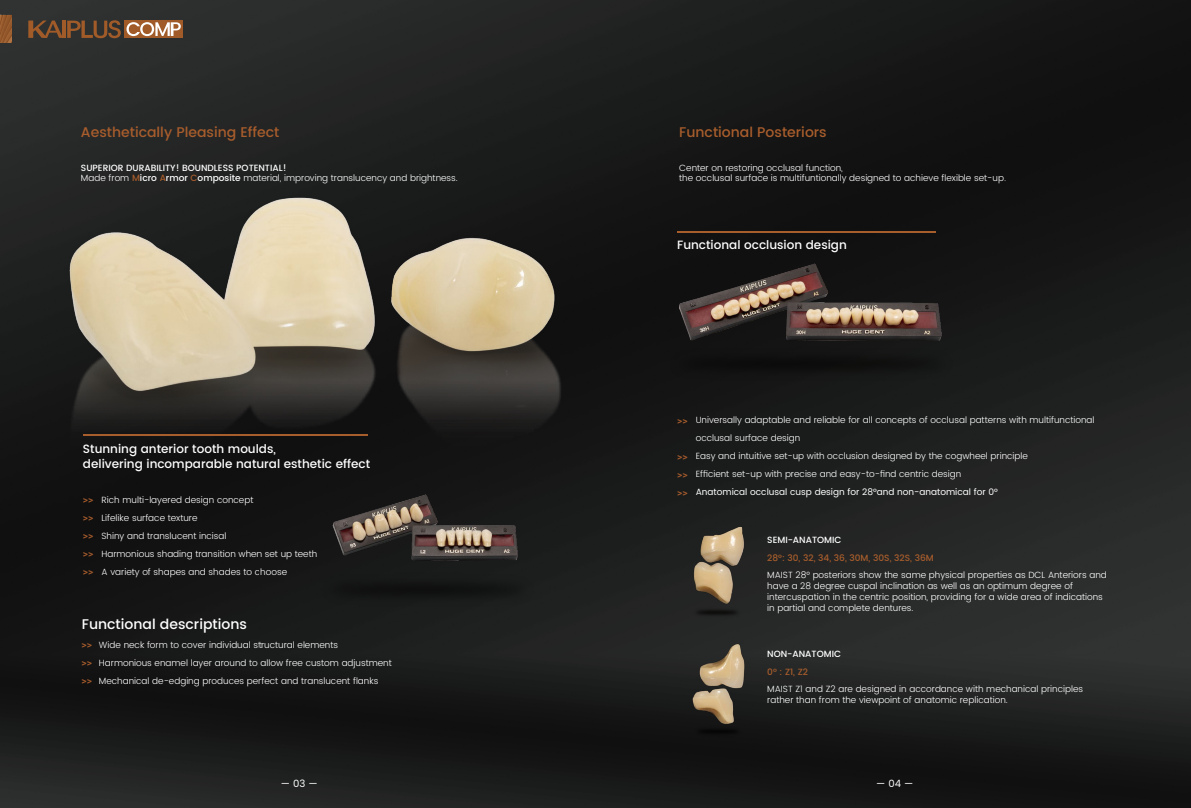
<style>
.page{position:relative;width:1191px;height:808px;background:#fff}
.page>*{position:absolute;margin:0;border:0;box-sizing:border-box;transform-origin:0 0}
.t1{font:500 14px "Poppins";color:#a85d2c}
.t2{font:500 14px "Poppins";color:#fff}
.t3{font:500 12px/14.4px "Poppins";color:#fff}
.t4{font:500 10px/18px "Roboto";color:#a85d2c;text-align:justify}
.t5{font:10px "Poppins";color:#fff}
.t6{font:300 9px/18px "Poppins";color:#fff}
.t7{font:500 9px/10.8px "Poppins";color:#fff}
.t8{font:9px "Poppins";color:#fff}
.t9{font:500 9px "Poppins";color:#a85d2c}
.s1{font-weight:300}
.s2{color:#a85d2c}
.s3{font-family:"Adobe Song Std"}
</style>
<div class="page">
<img style="left:0;top:0;width:1191px;height:808px">
<img style="left:41px;top:190px;width:554px;height:293px">
<hr style="left:677px;top:231px;width:258px;height:1px;background:#a85d2c">
<img style="left:691px;top:520px;width:55px;height:55px">
<img style="left:691px;top:650px;width:55px;height:44px">
<hr style="left:83px;top:434px;width:284px;height:2px;background:#a85d2c">
<img style="left:324px;top:483px;width:200px;height:32px">
<img style="left:673px;top:259px;width:272px;height:30px">
<img style="left:0;top:15px;width:11px;height:28px">
<div style="left:124px;top:20px;width:59px;height:18px;background:#a15b29"></div>
<svg style="left:28px;top:20px;width:153px;height:18px"></svg>
<img style="left:259px;top:515px;width:337px;height:151px">
<img style="left:660px;top:575px;width:113px;height:75px">
<img style="left:661px;top:694px;width:113px;height:75px">
<img style="left:607px;top:289px;width:408px;height:151px">
<h1 class="t1" style="left:81px;top:122px;width:200px">Aesthetically Pleasing Effect</h1>
<p class="t7" style="left:81px;top:162px;width:378px">SUPERIOR DURABILITY! BOUNDLESS POTENTIAL!<br><span class="s1">Made from</span> <span class="s2">M</span>icro <span class="s2">A</span>rmor <span class="s2">C</span>omposite <span class="s1">material, improving translucency and brightness.</span></p>
<h2 class="t3" style="left:83px;top:442px;width:289px">Stunning anterior tooth moulds,<br>delivering incomparable natural esthetic effect</h2>
<p class="t6" style="left:101px;top:491px;width:217px">Rich multi-layered design concept<br>Lifelike surface texture<br>Shiny and translucent incisal<br>Harmonious shading transition when set up teeth A variety of shapes and shades to choose</p>
<p class="t4" style="left:83px;top:490px;width:12px">&gt;&gt; &gt;&gt; &gt;&gt; &gt;&gt; &gt;&gt;</p>
<h1 class="t2" style="left:82px;top:613px;width:167px">Functional descriptions</h1>
<p class="t6" style="left:99px;top:636px;width:294px">Wide neck form to cover individual structural elements<br>Harmonious enamel layer around to allow free custom adjustment<br>Mechanical de-edging produces perfect and translucent flanks</p>
<p class="t4" style="left:81px;top:635px;width:12px">&gt;&gt; &gt;&gt; &gt;&gt;</p>
<h1 class="t1" style="left:679px;top:122px;width:149px">Functional Posteriors</h1>
<p class="t6" style="left:679px;top:162px;width:328px;line-height:10.8px">Center on restoring occlusal function,<br>the occlusal surface is multifuntionally designed to achieve flexible set-up<span class="s3">.</span></p>
<h2 class="t3" style="left:677px;top:238px;width:171px">Functional occlusion design</h2>
<p class="t4" style="left:677px;top:411px;width:12px">&gt;&gt;</p>
<p class="t4" style="left:677px;top:447px;width:12px">&gt;&gt; &gt;&gt; &gt;&gt;</p>
<p class="t6" style="left:695px;top:411px;width:400px">Universally adaptable and reliable for all concepts of occlusal patterns with multifunctional occlusal surface design<br>Easy and intuitive set-up with occlusion designed by the cogwheel principle<br>Efficient set-up with precise and easy-to-find centric design</p>
<p class="t8" style="left:695px;top:485px;width:304px">Anatomical occlusal cusp design for 28°and non-anatomical for 0°</p>
<p class="t7" style="left:767px;top:534px;width:76px">SEMI-ANATOMIC</p>
<p class="t9" style="left:767px;top:551px;width:168px">28°: 30, 32, 34, 36, 30M, 30S, 32S, 36M</p>
<p class="t6" style="left:767px;top:570px;width:341px;line-height:10.8px">MAIST 28° posteriors show the same physical properties as DCL Anteriors and have a 28 degree cuspal inclination as well as an optimum degree of intercuspation in the centric position, providing for a wide area of indications in partial and complete dentures.</p>
<p class="t7" style="left:767px;top:648px;width:75px">NON-ANATOMIC</p>
<p class="t9" style="left:767px;top:665px;width:42px">0° : Z1, Z2</p>
<p class="t6" style="left:767px;top:684px;width:317px;line-height:10.8px">MAIST Z1 and Z2 are designed in accordance with mechanical principles rather than from the viewpoint of anatomic replication.</p>
<p class="t5" style="left:281px;top:776px;width:38px">— 03 —</p>
<p class="t5" style="left:876px;top:776px;width:39px">— 04 —</p>
</div>
